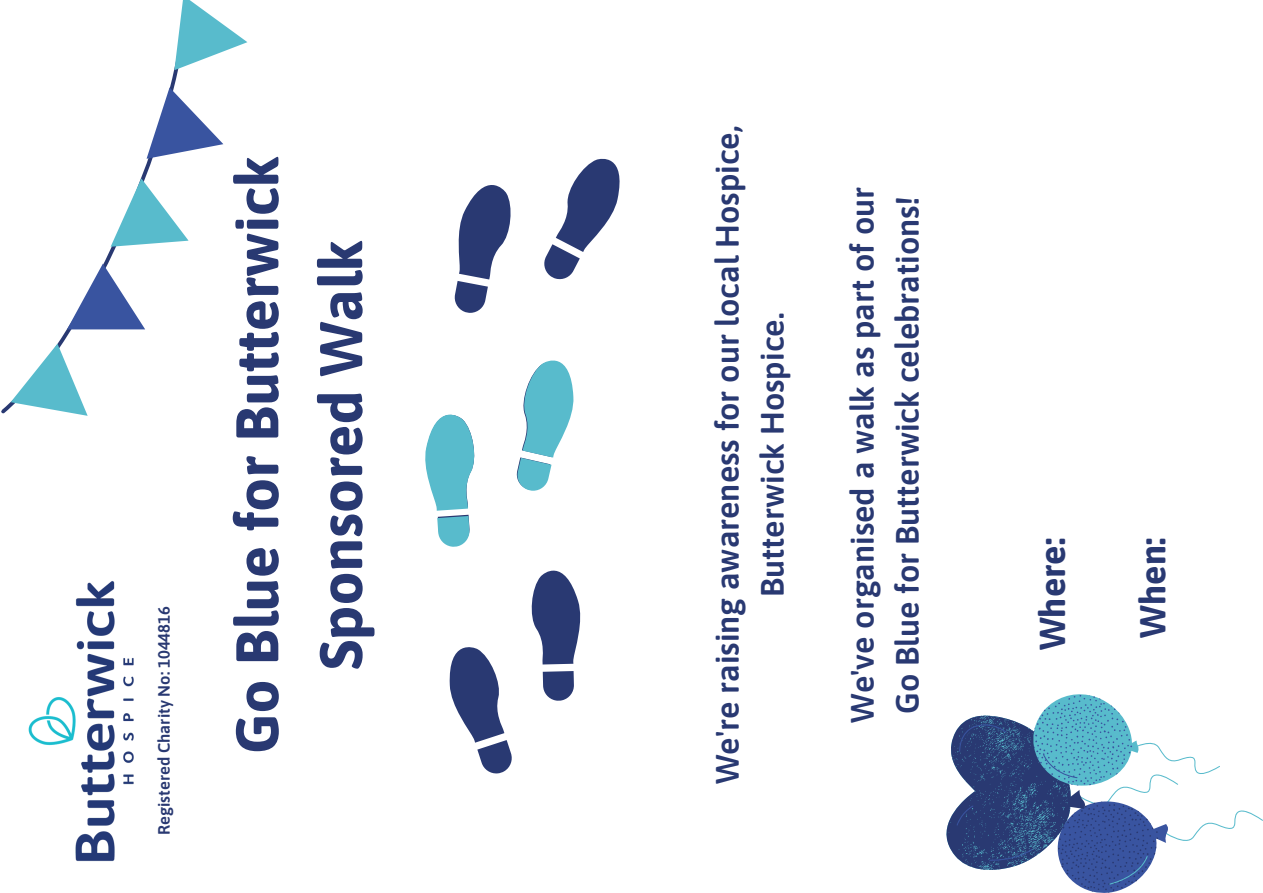
<style>
.page{position:relative;width:1263px;height:893px;background:#fff}
.page>*{position:absolute;margin:0;border:0;box-sizing:border-box;transform-origin:0 0}
.t1{font:700 60px/83.8px "Asap";color:#293972;text-align:center}
.t2{font:700 36px "Asap";color:#293972}
.t3{font:600 32.4px/45px "Asap";color:#293972;text-align:center}
.t4{font:600 16.5px "Asap";color:#293972}
</style>
<div class="page">
<svg style="left:11px;top:0;width:237px;height:416px"></svg>
<svg style="left:454px;top:158px;width:166px;height:155px"></svg>
<svg style="left:425px;top:360px;width:156px;height:414px"></svg>
<img style="left:28px;top:581px;width:106px;height:281px">
<svg style="left:946px;top:694px;width:317px;height:199px"></svg>
<p class="t4" style="left:154px;top:835px;width:230px;rotate:-90deg">Registered Charity No: 1044816</p>
<h1 class="t1" style="left:215px;top:754px;width:599px;rotate:-90deg">Go Blue for Butterwick<br>Sponsored Walk</h1>
<p class="t3" style="left:705px;top:784px;width:660px;rotate:-90deg">We're raising awareness for our local Hospice,<br>Butterwick Hospice.</p>
<p class="t3" style="left:840px;top:722px;width:537px;text-align:left;rotate:-90deg">We've organised a walk as part of our<br>Go Blue for Butterwick celebrations!</p>
<p class="t2" style="left:1031px;top:650px;width:114px;rotate:-90deg">Where:</p>
<p class="t2" style="left:1132px;top:638px;width:101px;rotate:-90deg">When:</p>
</div>
